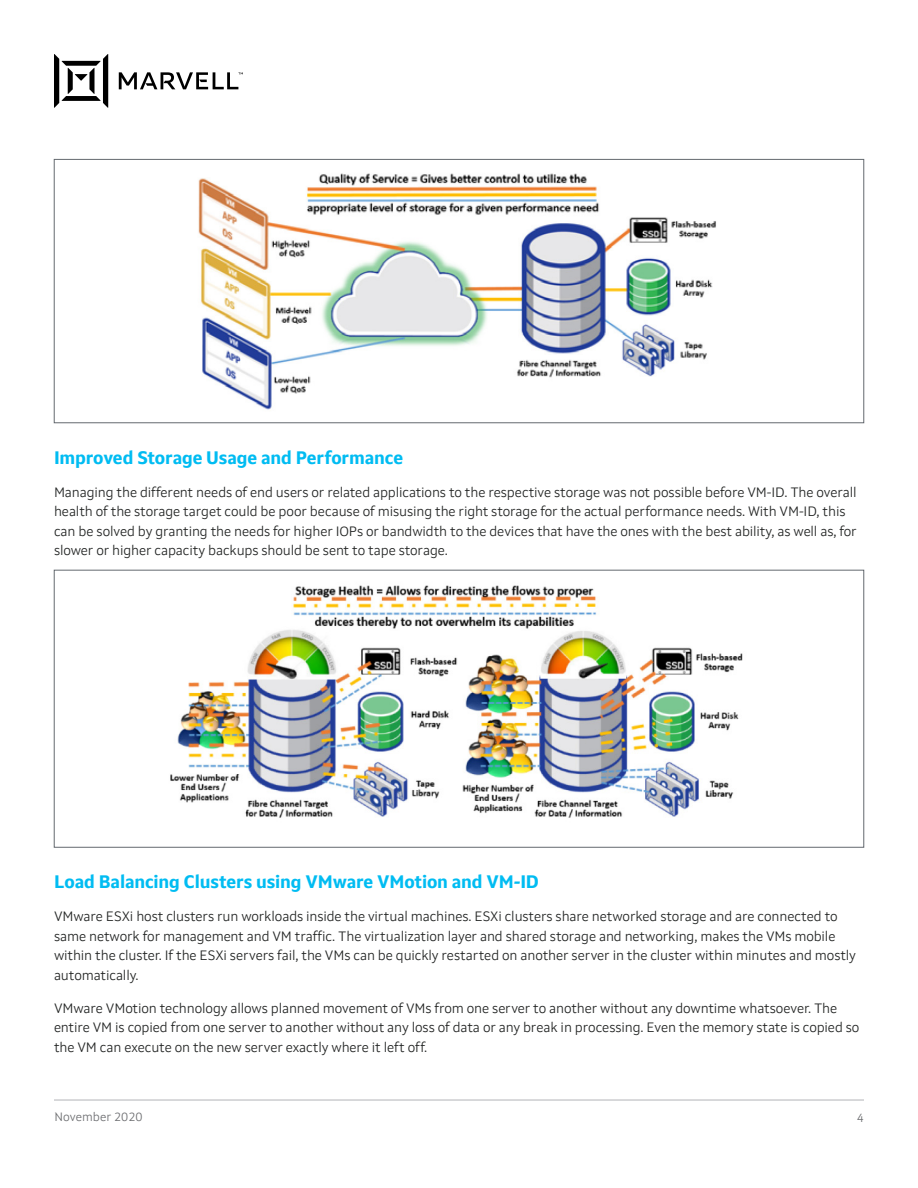
<style>
.page{position:relative;width:918px;height:1188px;background:#fff}
.page>*{position:absolute;margin:0;border:0;box-sizing:border-box;transform-origin:0 0}
.B1_Body1{font:700 18px "Setimo";letter-spacing:-.01em;color:#00bcf2}
.B1_Body1-2{font:300 13.5px/19.5px "Setimo";letter-spacing:-.01em;color:#212322}
.t1{font:300 12px "Setimo";color:#6c6d70}
</style>
<div class="page">
<svg style="left:54px;top:54px;width:189px;height:54px"></svg>
<hr style="left:54px;top:1100px;width:810px;height:1px;background:#b2b3b7">
<img style="left:198px;top:173px;width:518px;height:237px">
<div style="left:54px;top:159px;width:810px;height:264px;border:1px solid #64696f"></div>
<img style="left:170px;top:585px;width:573px;height:233px">
<p class="B1_Body1" style="left:54px;top:447px;width:351px">Improved Storage Usage and Performance</p>
<p class="B1_Body1-2" style="left:54px;top:482px;width:804px">Managing the different needs of end users or related applications to the respective storage was not possible before VM-ID. The overall health of the storage target could be poor because of misusing the right storage for the actual performance needs. With VM-ID, this can be solved by granting the needs for higher IOPs or bandwidth to the devices that have the ones with the best ability, as well as, for slower or higher capacity backups should be sent to tape storage.</p>
<p class="B1_Body1" style="left:54px;top:871px;width:486px">Load Balancing Clusters using VMware VMotion and VM-ID</p>
<p class="B1_Body1-2" style="left:54px;top:907px;width:803px">VMware ESXi host clusters run workloads inside the virtual machines. ESXi clusters share networked storage and are connected to same network for management and VM traffic. The virtualization layer and shared storage and networking, makes the VMs mobile within the cluster. If the ESXi servers fail, the VMs can be quickly restarted on another server in the cluster within minutes and mostly automatically.</p>
<p class="B1_Body1-2" style="left:54px;top:998px;width:807px">VMware VMotion technology allows planned movement of VMs from one server to another without any downtime whatsoever. The entire VM is copied from one server to another without any loss of data or any break in processing. Even the memory state is copied so the VM can execute on the new server exactly where it left off.</p>
<p class="t1" style="left:55px;top:1110px;width:89px">November 2020</p>
<p class="t1" style="left:857px;top:1110px;width:9px">4</p>
</div>
